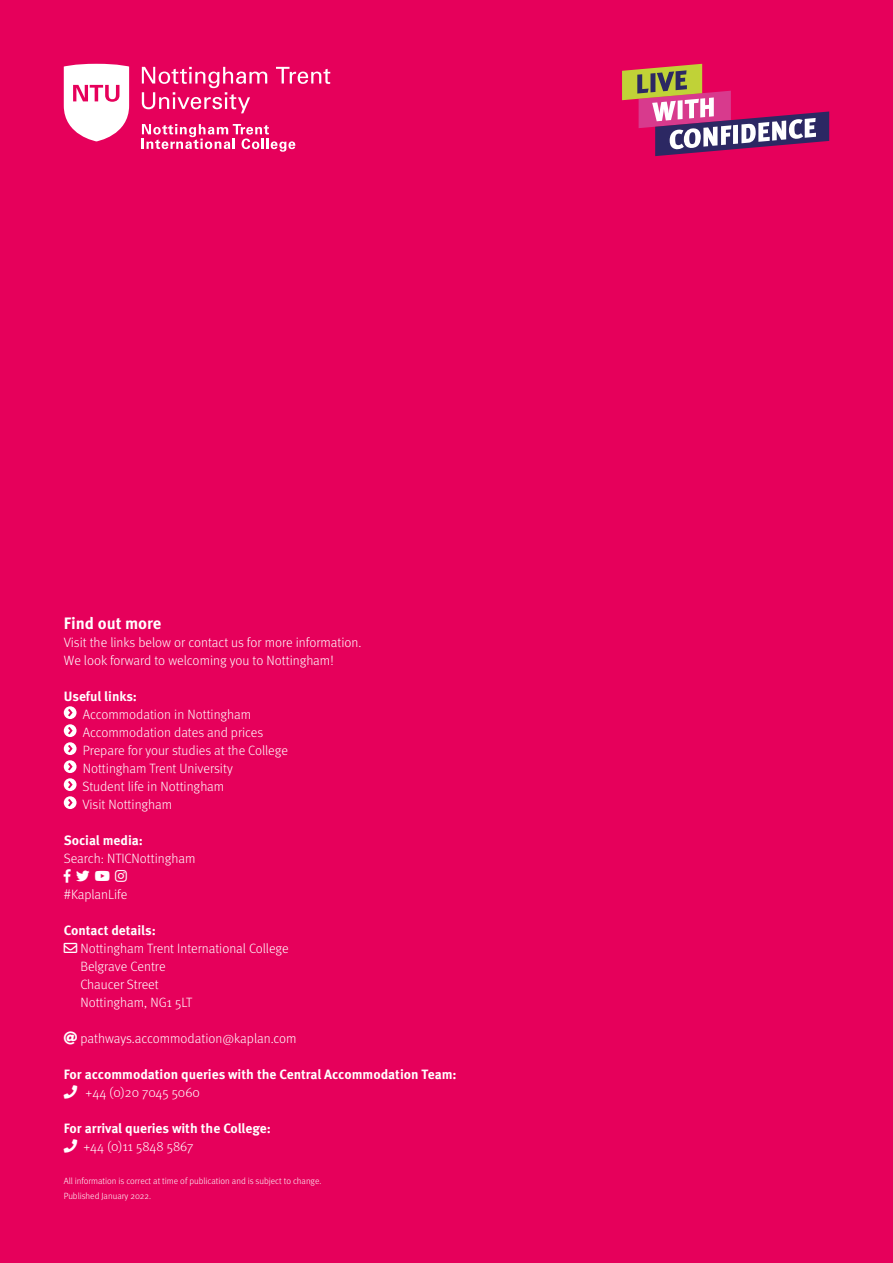
<style>
.page{position:relative;width:893px;height:1263px;background:#e6005b}
.page>*{position:absolute;margin:0;border:0;box-sizing:border-box;transform-origin:0 0}
.t1{font:700 16.5px "Meta Pro";color:#fff}
.t2{font:300 13.5px/18px "Meta Pro";color:#fff}
.t3{font:700 13.5px "Meta Pro";color:#fff}
.t4{font:13.5px "Font Awesome 5 Brands";color:#fff}
.t5{font:300 9px/15px "Meta Pro";color:#fff}
</style>
<div class="page">
<svg style="left:64px;top:706px;width:13px;height:103px"></svg>
<svg style="left:64px;top:64px;width:65px;height:77px"></svg>
<svg style="left:276px;top:67px;width:54px;height:17px"></svg>
<svg style="left:142px;top:67px;width:125px;height:46px"></svg>
<svg style="left:142px;top:124px;width:153px;height:28px"></svg>
<svg style="left:622px;top:64px;width:207px;height:92px"></svg>
<p class="t1" style="left:64px;top:610px;width:99px">Find out more</p>
<p class="t2" style="left:64px;top:633px;width:299px">Visit the links below or contact us for more information.<br>We look forward to welcoming you to Nottingham!</p>
<p class="t3" style="left:64px;top:686px;width:75px">Useful links:</p>
<p class="t2" style="left:82px;top:705px;width:207px">Accommodation in Nottingham<br>Accommodation dates and prices<br>Prepare for your studies at the College<br>Nottingham Trent University<br>Student life in Nottingham<br>Visit Nottingham</p>
<p class="t3" style="left:64px;top:830px;width:81px">Social media:</p>
<p class="t2" style="left:64px;top:849px;width:133px">Search: NTICNottingham</p>
<p class="t4" style="left:64px;top:869px;width:65px">□□ ▼▼▼ □◆▼◆ ■▲▼</p>
<p class="t2" style="left:64px;top:885px;width:65px">#KaplanLife</p>
<p class="t3" style="left:64px;top:920px;width:94px">Contact details:</p>
<p class="t2" style="left:80px;top:939px;width:210px;text-indent:-17px">■❖●□ Nottingham Trent International College<br>Belgrave Centre<br>Chaucer Street<br>Nottingham, NG1 5LT</p>
<p class="t2" style="left:80px;top:1029px;width:218px">pathways.accommodation@kaplan.com</p>
<p class="t3" style="left:64px;top:1064px;width:394px">For accommodation queries with the Central Accommodation Team:</p>
<p class="t2" style="left:64px;top:1083px;width:138px">★ +44 (0)20 7045 5060</p>
<p class="t3" style="left:64px;top:1118px;width:209px">For arrival queries with the College:</p>
<p class="t2" style="left:64px;top:1137px;width:131px">★ +44 (0)11 5848 5867</p>
<p class="t5" style="left:64px;top:1173px;width:259px">All information is correct at time of publication and is subject to change.<br>Published January 2022.</p>
</div>
